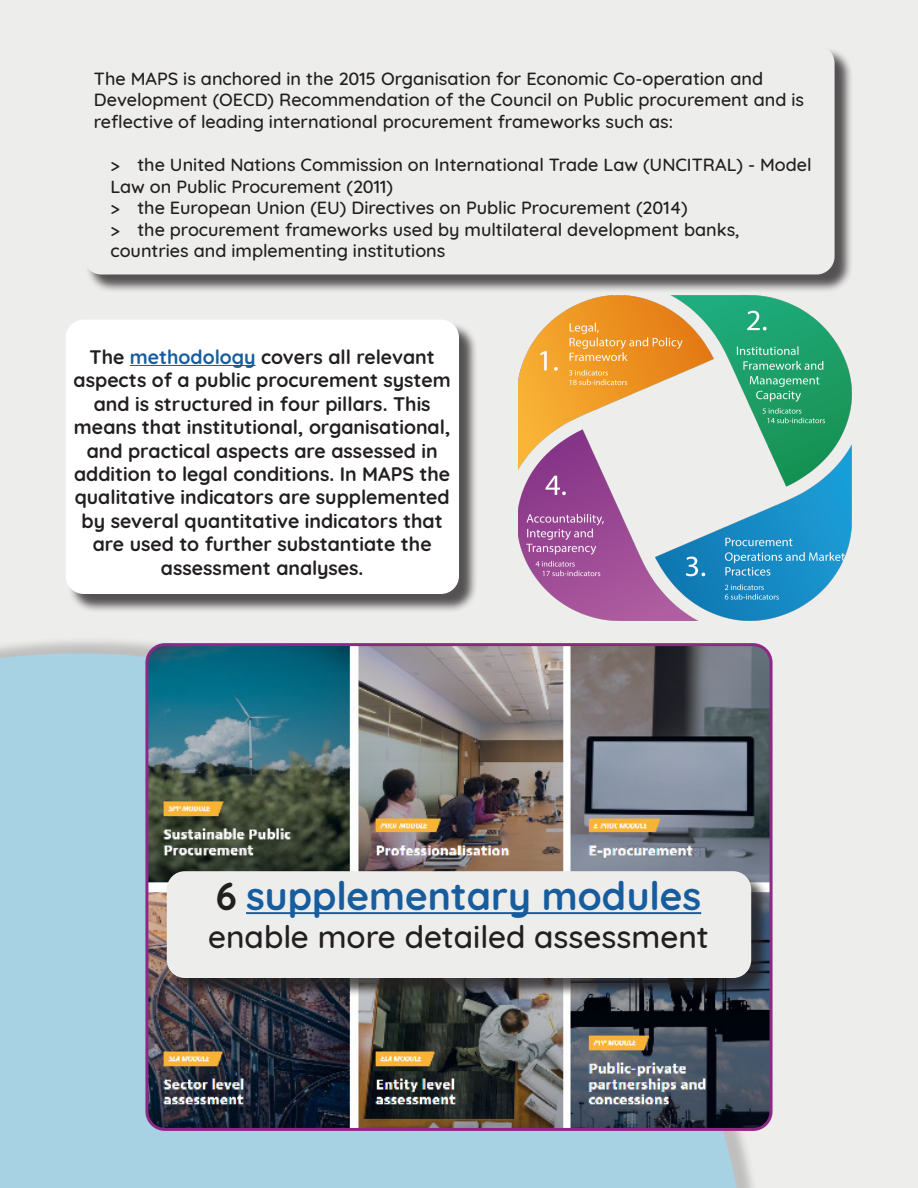
<style>
.page{position:relative;width:918px;height:1188px;background:#ededec}
.page>*{position:absolute;margin:0;border:0;box-sizing:border-box;transform-origin:0 0}
.t1{font:700 39px "Quicksand";color:#175d9e}
.t2{font:500 31.5px "Quicksand";color:#231f20}
.t3{font:700 19.5px/23.4px "Quicksand";color:#231f20;text-align:center}
.t4{font:500 18px/21.6px "Quicksand";color:#231f20}
.s1{color:#175d9e}
.s2{color:#231f20}
</style>
<div class="page">
<svg style="left:0;top:580px;width:762px;height:608px;fill:#a6d2e3"></svg>
<img style="left:147px;top:645px;width:622px;height:484px">
<div style="left:145px;top:643px;width:628px;height:488px;border:3px solid #8d2888;border-radius:18px"></div>
<div style="left:86px;top:47px;width:768px;height:246px;background:#231f20;opacity:.75"></div>
<div style="left:83px;top:45px;width:752px;height:230px;background:#ededec;border-radius:18px"></div>
<div style="left:68px;top:322px;width:410px;height:291px;background:#231f20;opacity:.75"></div>
<div style="left:66px;top:320px;width:393px;height:274px;background:#fff;border-radius:18px"></div>
<hr style="left:130px;top:365px;width:126px;height:1px;background:#175d9e">
<div style="left:169px;top:873px;width:601px;height:124px;background:#231f20;opacity:.75"></div>
<div style="left:167px;top:871px;width:584px;height:107px;background:#ededec;border-radius:18px"></div>
<hr style="left:246px;top:912px;width:455px;height:2px;background:#175d9e">
<svg style="left:845px;top:47px;width:9px;height:486px"></svg>
<img style="left:518px;top:296px;width:333px;height:324px">
<svg style="left:590px;top:364px;width:190px;height:189px"></svg>
<p class="t4" style="left:94px;top:66px;width:712px">The MAPS is anchored in the 2015 Organisation for Economic Co-operation and<br>Development (OECD) Recommendation of the Council on Public procurement and is reflective of leading international procurement frameworks such as:</p>
<p class="t4" style="left:110px;top:152px;width:703px">&gt; the United Nations Commission on International Trade Law (UNCITRAL) - Model<br>Law on Public Procurement (2011)</p>
<p class="t4" style="left:110px;top:195px;width:579px">&gt; the European Union (EU) Directives on Public Procurement (2014)</p>
<p class="t4" style="left:110px;top:217px;width:631px">&gt; the procurement frameworks used by multilateral development banks, countries and implementing institutions</p>
<p class="t3" style="left:74px;top:344px;width:379px">The <span class="s1">methodology</span> covers all relevant aspects of a public procurement system and is structured in four pillars. This means that institutional, organisational, and practical aspects are assessed in addition to legal conditions. In MAPS the qualitative indicators are supplemented by several quantitative indicators that are used to further substantiate the assessment analyses.</p>
<p class="t1" style="left:216px;top:864px;width:487px"><span class="s2">6</span> supplementary modules</p>
<p class="t2" style="left:208px;top:911px;width:502px">enable more detailed assessment</p>
</div>
